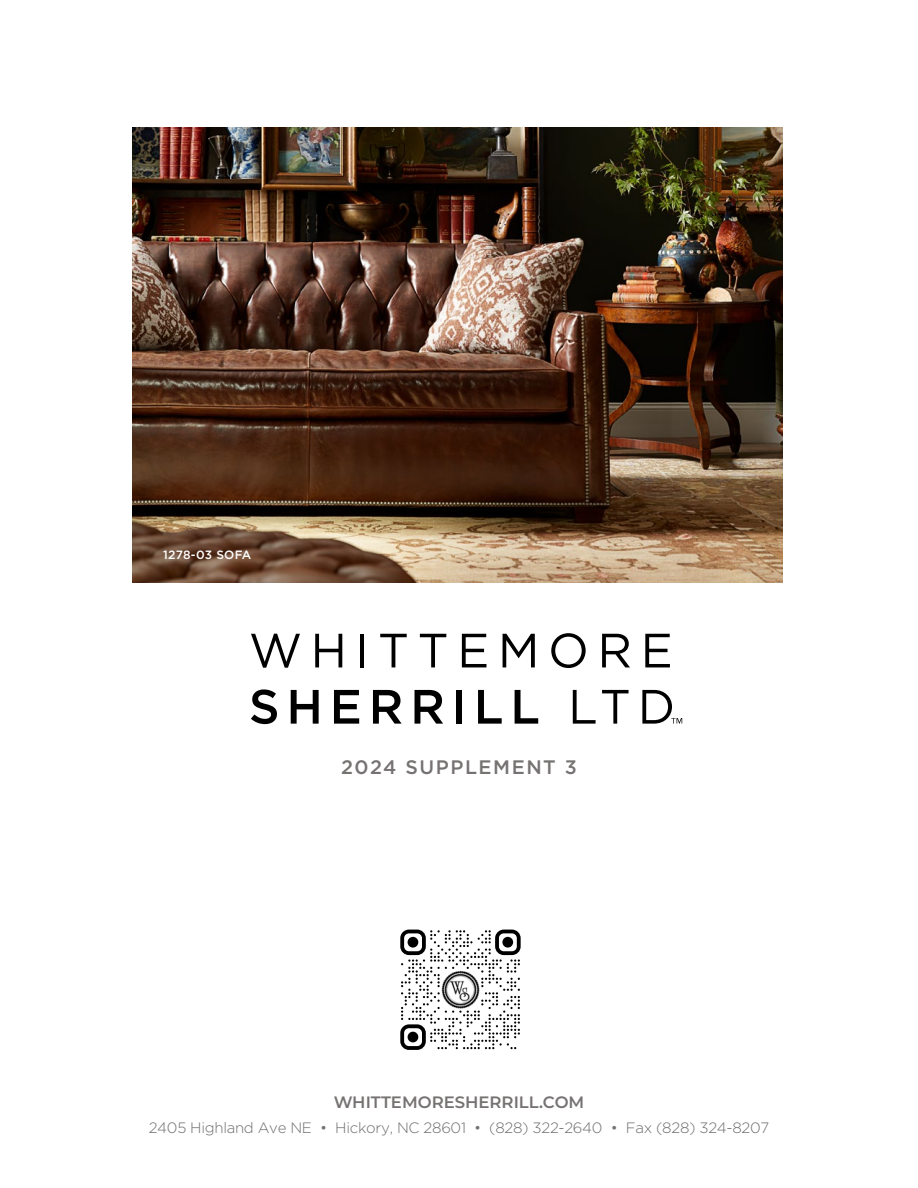
<style>
.page{position:relative;width:918px;height:1188px;background:#fff}
.page>*{position:absolute;margin:0;border:0;box-sizing:border-box;transform-origin:0 0}
.t1{font:500 19.5px "Gotham";letter-spacing:.075em;color:#767272}
.t2{font:600 16.5px "Montserrat";color:#767272}
.t3{font:300 15px "Gotham";letter-spacing:-.02em;color:#6d6e71}
.t4{font:500 12px "Gotham";letter-spacing:.01em;color:#fff}
.s1{color:#767272}
</style>
<div class="page">
<svg style="left:400px;top:930px;width:121px;height:120px"></svg>
<div style="left:408px;top:937px;width:10px;height:11px;background:#000;border-radius:50%"></div>
<div style="left:502px;top:937px;width:11px;height:11px;background:#000;border-radius:50%"></div>
<div style="left:408px;top:1032px;width:10px;height:10px;background:#000;border-radius:50%"></div>
<img style="left:440px;top:970px;width:41px;height:40px">
<img style="left:132px;top:127px;width:651px;height:456px">
<svg style="left:251px;top:634px;width:49px;height:34px"></svg>
<svg style="left:315px;top:634px;width:27px;height:33px"></svg>
<hr style="left:361px;top:634px;width:3px;height:33px;background:#000">
<svg style="left:380px;top:634px;width:27px;height:33px"></svg>
<svg style="left:420px;top:634px;width:26px;height:33px"></svg>
<svg style="left:462px;top:634px;width:24px;height:33px"></svg>
<svg style="left:503px;top:634px;width:32px;height:33px"></svg>
<svg style="left:551px;top:633px;width:35px;height:35px"></svg>
<svg style="left:602px;top:634px;width:28px;height:33px"></svg>
<svg style="left:645px;top:634px;width:25px;height:33px"></svg>
<svg style="left:251px;top:689px;width:26px;height:35px"></svg>
<svg style="left:291px;top:690px;width:28px;height:34px"></svg>
<svg style="left:334px;top:690px;width:25px;height:34px"></svg>
<svg style="left:373px;top:690px;width:29px;height:34px"></svg>
<svg style="left:415px;top:690px;width:28px;height:34px"></svg>
<div style="left:456px;top:690px;width:6px;height:34px;background:#000"></div>
<svg style="left:478px;top:690px;width:24px;height:34px"></svg>
<svg style="left:515px;top:690px;width:23px;height:34px"></svg>
<svg style="left:573px;top:690px;width:23px;height:34px"></svg>
<svg style="left:602px;top:690px;width:27px;height:34px"></svg>
<svg style="left:642px;top:690px;width:40px;height:34px"></svg>
<p class="t4" style="left:163px;top:547px;width:90px">1278-03 SOFA</p>
<h1 class="t1" style="left:341px;top:754px;width:237px">2024 SUPPLEMENT 3</h1>
<p class="t2" style="left:334px;top:1090px;width:252px">WHITTEMORESHERRILL.COM</p>
<p class="t3" style="left:149px;top:1118px;width:622px">2405 Highland Ave NE <span class="s1">•</span> Hickory, NC 28601 <span class="s1">•</span> (828) 322-2640 <span class="s1">•</span> Fax (828) 324-8207</p>
</div>
